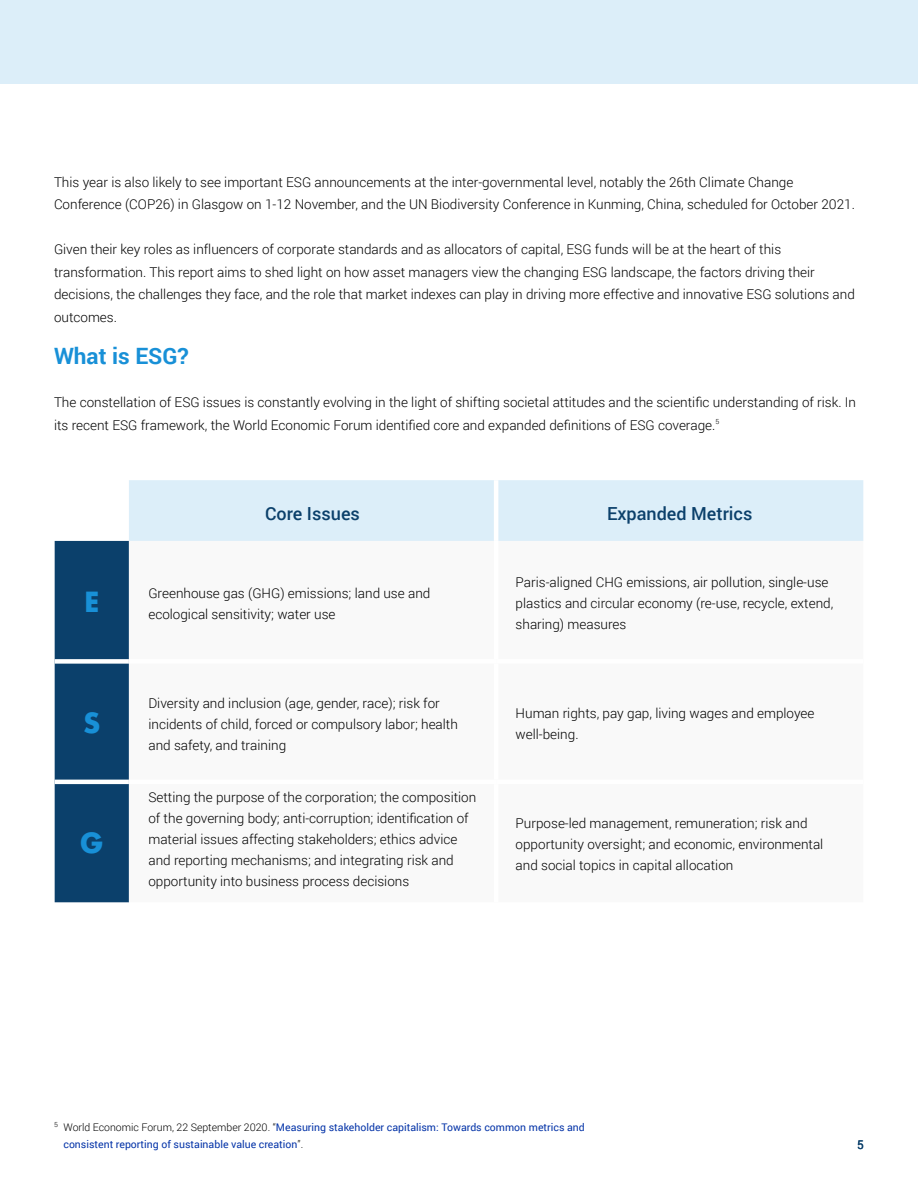
<style>
.page{position:relative;width:918px;height:1188px;background:#fff}
.page>*{position:absolute;margin:0;border:0;box-sizing:border-box;transform-origin:0 0}
.t1{font:700 27px "Futura";color:#1890d7}
.t2{font:700 22.5px "Roboto";color:#1890d7}
.t3{font:500 18px "Roboto";color:#0b406b}
.t4{font:300 13.5px/21px "Roboto";color:#000}
.t5{font:12px "Roboto";color:#0b406b}
.t6{font:10.5px/16.5px "Roboto";color:#0534a8}
.s1{font-weight:300;color:#000}
</style>
<div class="page">
<div style="left:0;top:0;width:918px;height:84px;background:#dceef9"></div>
<div style="left:129px;top:480px;width:734px;height:61px;background:#dceef9"></div>
<div style="left:55px;top:541px;width:74px;height:361px;background:#0b406b"></div>
<hr style="left:494px;top:480px;width:4px;height:61px;background:#fff">
<div style="left:55px;top:659px;width:74px;height:5px;background:#fff"></div>
<hr style="left:55px;top:780px;width:74px;height:4px;background:#fff">
<p class="t4" style="left:54px;top:170px;width:802px;line-height:22.5px">This year is also likely to see important ESG announcements at the inter-governmental level, notably the 26th Climate Change<br>Conference (COP26) in Glasgow on 1-12 November, and the UN Biodiversity Conference in Kunming, China, scheduled for October 2021.</p>
<p class="t4" style="left:54px;top:238px;width:802px;line-height:22.5px">Given their key roles as influencers of corporate standards and as allocators of capital, ESG funds will be at the heart of this transformation. This report aims to shed light on how asset managers view the changing ESG landscape, the factors driving their decisions, the challenges they face, and the role that market indexes can play in driving more effective and innovative ESG solutions and outcomes.</p>
<h2 class="t2" style="left:54px;top:340px;width:136px">What is ESG?</h2>
<p class="t4" style="left:54px;top:391px;width:804px;line-height:22.5px">The constellation of ESG issues is constantly evolving in the light of shifting societal attitudes and the scientific understanding of risk. In its recent ESG framework, the World Economic Forum identified core and expanded definitions of ESG coverage.<sup>5</sup></p>
<h3 class="t3" style="left:265px;top:501px;width:96px">Core Issues</h3>
<h3 class="t3" style="left:607px;top:501px;width:147px">Expanded Metrics</h3>
<h1 class="t1" style="left:84px;top:583px;width:17px">E</h1>
<p class="t4" style="left:148px;top:582px;width:283px">Greenhouse gas (GHG) emissions; land use and ecological sensitivity; water use</p>
<p class="t4" style="left:516px;top:571px;width:319px">Paris-aligned CHG emissions, air pollution, single-use plastics and circular economy (re-use, recycle, extend, sharing) measures</p>
<h1 class="t1" style="left:83px;top:703px;width:19px">S</h1>
<h1 class="t1" style="left:80px;top:824px;width:25px">G</h1>
<p class="t4" style="left:148px;top:692px;width:311px">Diversity and inclusion (age, gender, race); risk for incidents of child, forced or compulsory labor; health and safety, and training</p>
<p class="t4" style="left:516px;top:702px;width:300px">Human rights, pay gap, living wages and employee well-being.</p>
<p class="t4" style="left:148px;top:786px;width:329px">Setting the purpose of the corporation; the composition of the governing body; anti-corruption; identification of material issues affecting stakeholders; ethics advice and reporting mechanisms; and integrating risk and opportunity into business process decisions</p>
<p class="t4" style="left:516px;top:812px;width:309px">Purpose-led management, remuneration; risk and opportunity oversight; and economic, environmental and social topics in capital allocation</p>
<p class="t6" style="left:63px;top:1119px;width:523px;text-indent:-9px"><sup>5</sup> <span class="s1">World Economic Forum, 22 September 2020. “</span>Measuring stakeholder capitalism: Towards common metrics and consistent reporting of sustainable value creation<span class="s1">”.</span></p>
<p class="t5" style="left:857px;top:1137px;width:8px">5</p>
</div>
